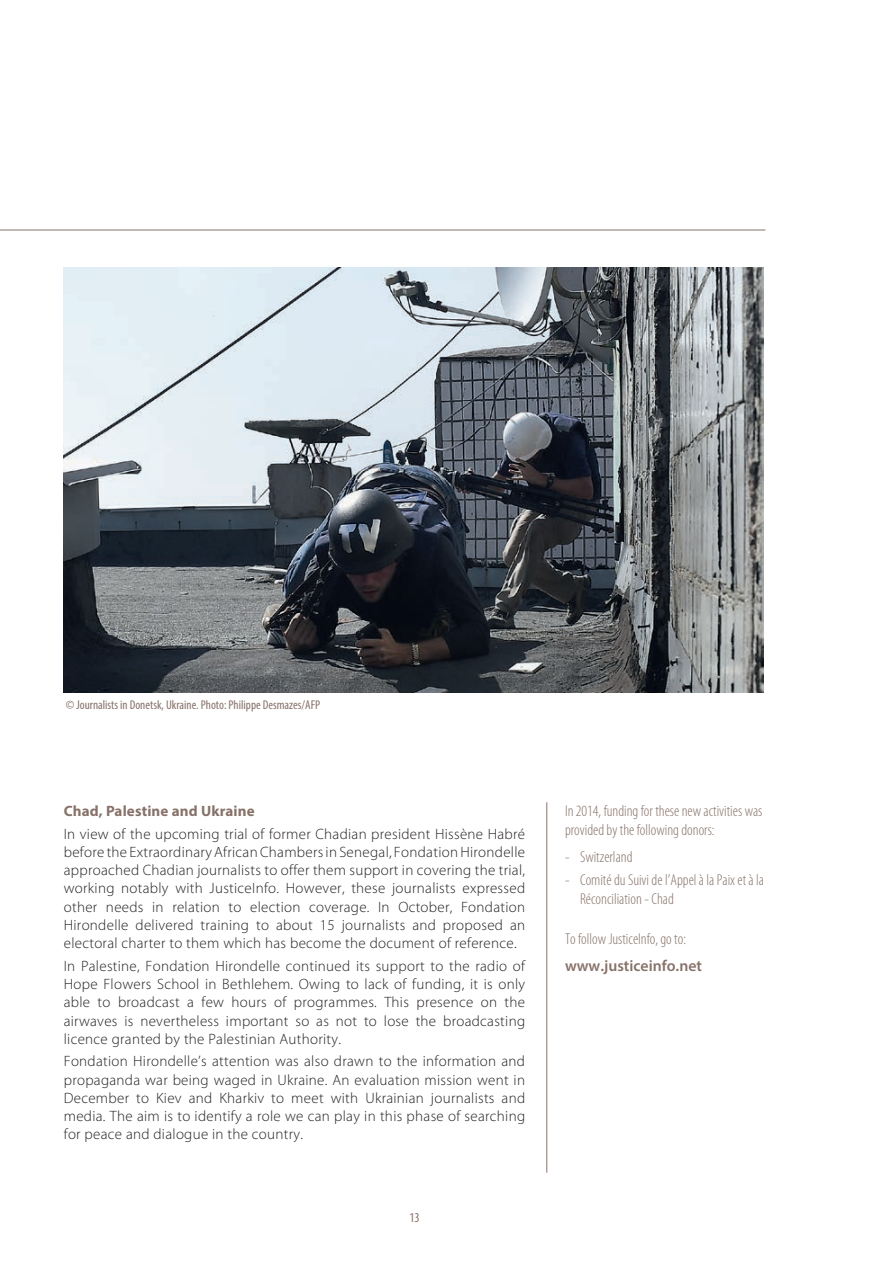
<style>
.page{position:relative;width:893px;height:1263px;background:#fff}
.page>*{position:absolute;margin:0;border:0;box-sizing:border-box;transform-origin:0 0}
.t1{font:300 condensed 15.75px/18.8px "Myriad Pro";color:#877269}
.t2{font:600 15.75px "Myriad Pro";color:#877269}
.t3{font:300 15px/18.3px "Myriad Pro";letter-spacing:.02em;color:#231f20;text-align:justify}
.t4{font:700 15px "Myriad Pro";letter-spacing:.01em;color:#877269}
.t5{font:condensed 13.5px "Myriad Pro";color:#877269}
.t6{font:condensed 12.75px "Myriad Pro";color:#877269}
</style>
<div class="page">
<hr style="left:0;top:230px;width:765px;height:1px;background:#877269">
<hr style="left:546px;top:802px;width:1px;height:370px;background:#877269">
<img style="left:64px;top:268px;width:699px;height:424px">
<p class="t6" style="left:66px;top:697px;width:256px">© Journalists in Donetsk, Ukraine. Photo: Philippe Desmazes/AFP</p>
<p class="t4" style="left:64px;top:801px;width:192px">Chad, Palestine and Ukraine</p>
<p class="t3" style="left:64px;top:824px;width:463px">In view of the upcoming trial of former Chadian president Hissène Habré before the Extraordinary African Chambers in Senegal, Fondation Hirondelle approached Chadian journalists to offer them support in covering the trial, working notably with JusticeInfo. However, these journalists expressed other needs in relation to election coverage. In October, Fondation Hirondelle delivered training to about 15 journalists and proposed an electoral charter to them which has become the document of reference.</p>
<p class="t3" style="left:64px;top:956px;width:463px">In Palestine, Fondation Hirondelle continued its support to the radio of Hope Flowers School in Bethlehem. Owing to lack of funding, it is only able to broadcast a few hours of programmes. This presence on the airwaves is nevertheless important so as not to lose the broadcasting licence granted by the Palestinian Authority.</p>
<p class="t3" style="left:64px;top:1052px;width:463px">Fondation Hirondelle’s attention was also drawn to the information and propaganda war being waged in Ukraine. An evaluation mission went in December to Kiev and Kharkiv to meet with Ukrainian journalists and media. The aim is to identify a role we can play in this phase of searching for peace and dialogue in the country.</p>
<p class="t5" style="left:409px;top:1209px;width:12px">13</p>
<p class="t1" style="left:565px;top:801px;width:199px">In 2014, funding for these new activities was provided by the following donors:</p>
<p class="t1" style="left:565px;top:847px;width:69px">- Switzerland</p>
<p class="t1" style="left:580px;top:870px;width:186px;text-indent:-15px">- Comité du Suivi de l’Appel à la Paix et à la<br>Réconciliation - Chad</p>
<p class="t1" style="left:565px;top:929px;width:122px">To follow JusticeInfo, go to:</p>
<p class="t2" style="left:565px;top:956px;width:138px">www.justiceinfo.net</p>
</div>
